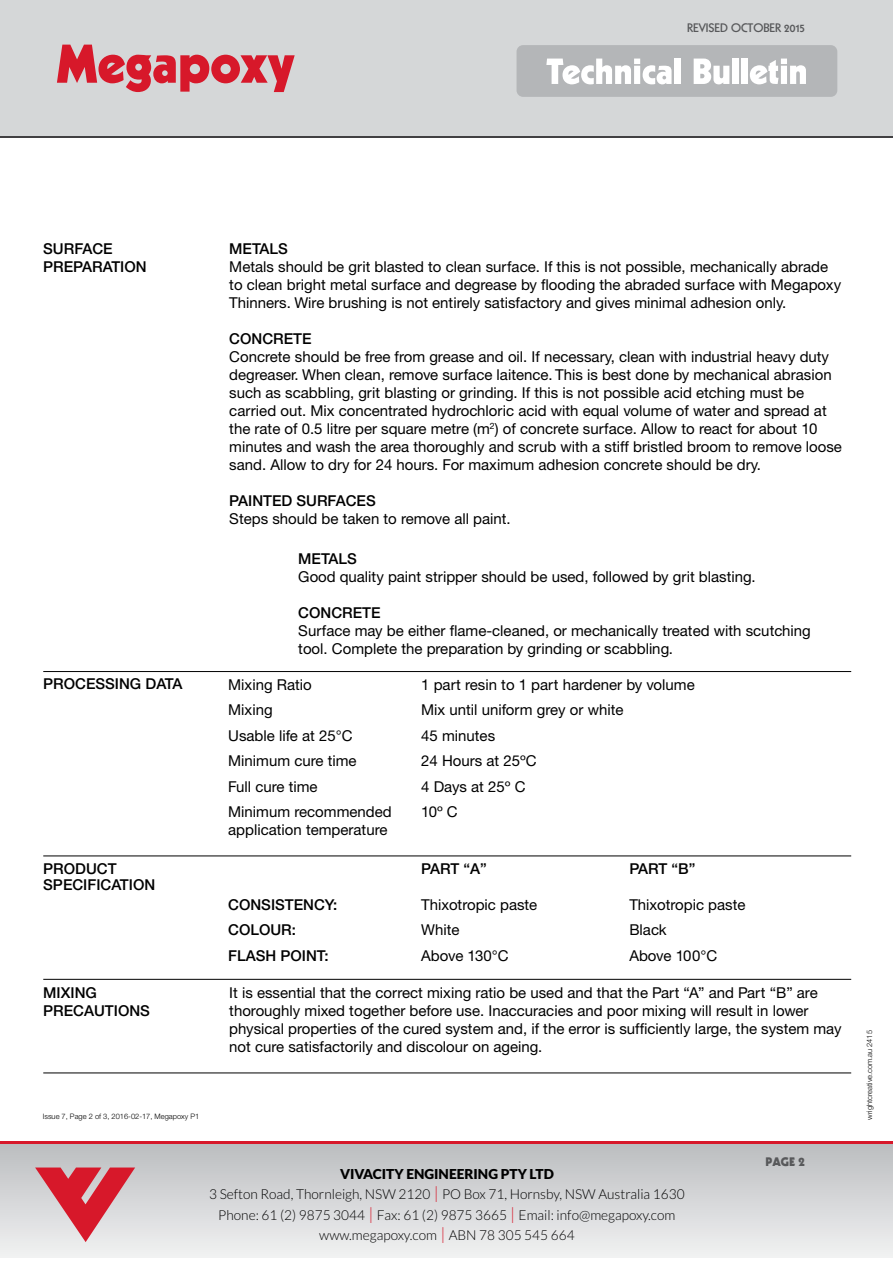
<style>
.page{position:relative;width:893px;height:1263px;background:#fff}
.page>*{position:absolute;margin:0;border:0;box-sizing:border-box;transform-origin:0 0}
.t1{font:15px/18px "Helvetica Neue CE";color:#000}
.t2{font:500 15px/16.5px "Helvetica Neue";color:#000}
.t3{font:300 13.65px/20.2px "Lato";color:#000;text-align:center}
.t4{font:900 13.65px "Lato";color:#000}
.t5{font:800 12px "Kabel";color:#58595b}
.t6{font:900 12px "Kabel";color:#58595b}
.t7{font:300 7.5px "Helvetica Neue";color:#000}
.s1{font-weight:900}
.s2{font-size:16.95px;color:#d7182a}
</style>
<div class="page">
<hr style="left:0;top:135px;width:893px;height:2px;background:#414042">
<div style="left:0;top:0;width:893px;height:136px;background:#d5d7d8"></div>
<div style="left:517px;top:45px;width:320px;height:52px;background:#b4b6b8;border-radius:7px"></div>
<svg style="left:546px;top:59px;width:126px;height:25px"></svg>
<div style="left:675px;top:59px;width:6px;height:25px;background:#fff"></div>
<svg style="left:694px;top:59px;width:35px;height:25px"></svg>
<div style="left:732px;top:59px;width:7px;height:25px;background:#fff"></div>
<div style="left:742px;top:59px;width:6px;height:25px;background:#fff"></div>
<svg style="left:750px;top:59px;width:56px;height:25px"></svg>
<hr style="left:0;top:0;width:893px;height:1px;background:#d7182a">
<svg style="left:57px;top:45px;width:238px;height:47px"></svg>
<div style="left:0;top:1141px;width:893px;height:117px;background:linear-gradient(to bottom,#bcb0b4,#f0f7f7)"></div>
<hr style="left:0;top:1141px;width:893px;height:2px;background:#d7182a">
<svg style="left:35px;top:1167px;width:100px;height:75px;background:#d9848d"></svg>
<hr style="left:43px;top:671px;width:808px;height:1px;background:#000">
<hr style="left:43px;top:856px;width:808px;height:1px;background:#000">
<hr style="left:43px;top:979px;width:808px;height:1px;background:#000">
<hr style="left:43px;top:1073px;width:808px;height:1px;background:#000">
<p class="t5" style="left:687px;top:21px;width:119px">REVISED OCTOBER 2015</p>
<p class="t2" style="left:43px;top:240px;width:71px">SURFACE</p>
<p class="t2" style="left:229px;top:240px;width:60px">METALS</p>
<p class="t2" style="left:43px;top:258px;width:105px">PREPARATION</p>
<p class="t1" style="left:229px;top:258px;width:613px">Metals should be grit blasted to clean surface. If this is not possible, mechanically abrade to clean bright metal surface and degrease by flooding the abraded surface with Megapoxy<br>Thinners. Wire brushing is not entirely satisfactory and gives minimal adhesion only.</p>
<p class="t2" style="left:229px;top:330px;width:84px">CONCRETE</p>
<p class="t1" style="left:229px;top:348px;width:614px">Concrete should be free from grease and oil. If necessary, clean with industrial heavy duty degreaser. When clean, remove surface laitence. This is best done by mechanical abrasion such as scabbling, grit blasting or grinding. If this is not possible acid etching must be carried out. Mix concentrated hydrochloric acid with equal volume of water and spread at the rate of 0.5 litre per square metre (m<sup>2</sup>) of concrete surface. Allow to react for about 10 minutes and wash the area thoroughly and scrub with a stiff bristled broom to remove loose sand. Allow to dry for 24 hours. For maximum adhesion concrete should be dry.</p>
<p class="t2" style="left:229px;top:492px;width:148px">PAINTED SURFACES</p>
<p class="t1" style="left:229px;top:510px;width:283px">Steps should be taken to remove all paint.</p>
<p class="t2" style="left:298px;top:550px;width:60px">METALS</p>
<p class="t1" style="left:298px;top:567px;width:459px">Good quality paint stripper should be used, followed by grit blasting.</p>
<p class="t2" style="left:298px;top:604px;width:84px">CONCRETE</p>
<p class="t1" style="left:298px;top:621px;width:514px">Surface may be either flame-cleaned, or mechanically treated with scutching tool. Complete the preparation by grinding or scabbling.</p>
<p class="t2" style="left:43px;top:676px;width:141px">PROCESSING DATA</p>
<p class="t1" style="left:228px;top:675px;width:85px">Mixing Ratio</p>
<p class="t1" style="left:421px;top:675px;width:275px">1 part resin to 1 part hardener by volume</p>
<p class="t1" style="left:228px;top:701px;width:46px">Mixing</p>
<p class="t1" style="left:421px;top:701px;width:204px">Mix until uniform grey or white</p>
<p class="t1" style="left:228px;top:726px;width:126px">Usable life at 25°C</p>
<p class="t1" style="left:421px;top:726px;width:75px">45 minutes</p>
<p class="t1" style="left:228px;top:752px;width:130px">Minimum cure time</p>
<p class="t1" style="left:421px;top:752px;width:117px">24 Hours at 25ºC</p>
<p class="t1" style="left:228px;top:777px;width:91px">Full cure time</p>
<p class="t1" style="left:421px;top:777px;width:106px">4 Days at 25º C</p>
<p class="t1" style="left:228px;top:803px;width:165px">Minimum recommended application temperature</p>
<p class="t1" style="left:421px;top:803px;width:38px">10º C</p>
<p class="t2" style="left:43px;top:860px;width:113px">PRODUCT<br>SPECIFICATION</p>
<p class="t2" style="left:421px;top:860px;width:67px">PART “A”</p>
<p class="t2" style="left:629px;top:860px;width:68px">PART “B”</p>
<p class="t2" style="left:228px;top:896px;width:111px">CONSISTENCY:</p>
<p class="t1" style="left:421px;top:895px;width:118px">Thixotropic paste</p>
<p class="t1" style="left:629px;top:895px;width:118px">Thixotropic paste</p>
<p class="t2" style="left:228px;top:921px;width:69px">COLOUR:</p>
<p class="t1" style="left:421px;top:921px;width:40px">White</p>
<p class="t1" style="left:629px;top:921px;width:39px">Black</p>
<p class="t2" style="left:228px;top:947px;width:102px">FLASH POINT:</p>
<p class="t1" style="left:421px;top:946px;width:89px">Above 130°C</p>
<p class="t1" style="left:629px;top:946px;width:89px">Above 100°C</p>
<p class="t2" style="left:43px;top:984px;width:55px">MIXING</p>
<p class="t1" style="left:229px;top:983px;width:590px">It is essential that the correct mixing ratio be used and that the Part “A” and Part “B” are</p>
<p class="t2" style="left:43px;top:1002px;width:108px">PRECAUTIONS</p>
<p class="t1" style="left:229px;top:1001px;width:614px">thoroughly mixed together before use. Inaccuracies and poor mixing will result in lower physical properties of the cured system and, if the error is sufficiently large, the system may not cure satisfactorily and discolour on ageing.</p>
<p class="t4" style="left:340px;top:519px;width:215px">VIVACITY ENGINEERING PTY LTD</p>
<p class="t7" style="left:43px;top:1112px;width:158px">Issue 7, Page 2 of 3, 2016-02-17, Megapoxy P1</p>
<p class="t3" style="left:209px;top:1164px;width:477px"><span class="s1">VIVACITY ENGINEERING PTY LTD<br></span>3 Sefton Road, Thornleigh, NSW 2120 <span class="s2">|</span> PO Box 71, Hornsby, NSW Australia 1630<br>Phone: 61 (2) 9875 3044 <span class="s2">|</span> Fax: 61 (2) 9875 3665 <span class="s2">|</span> Email: info@megapoxy.com www.megapoxy.com <span class="s2">|</span> ABN 78 305 545 664</p>
<p class="t6" style="left:765px;top:1154px;width:41px">PAGE 2</p>
<p class="t7" style="left:865px;top:1120px;width:91px;rotate:-90deg">wrightcreative.com.au 2415</p>
</div>
